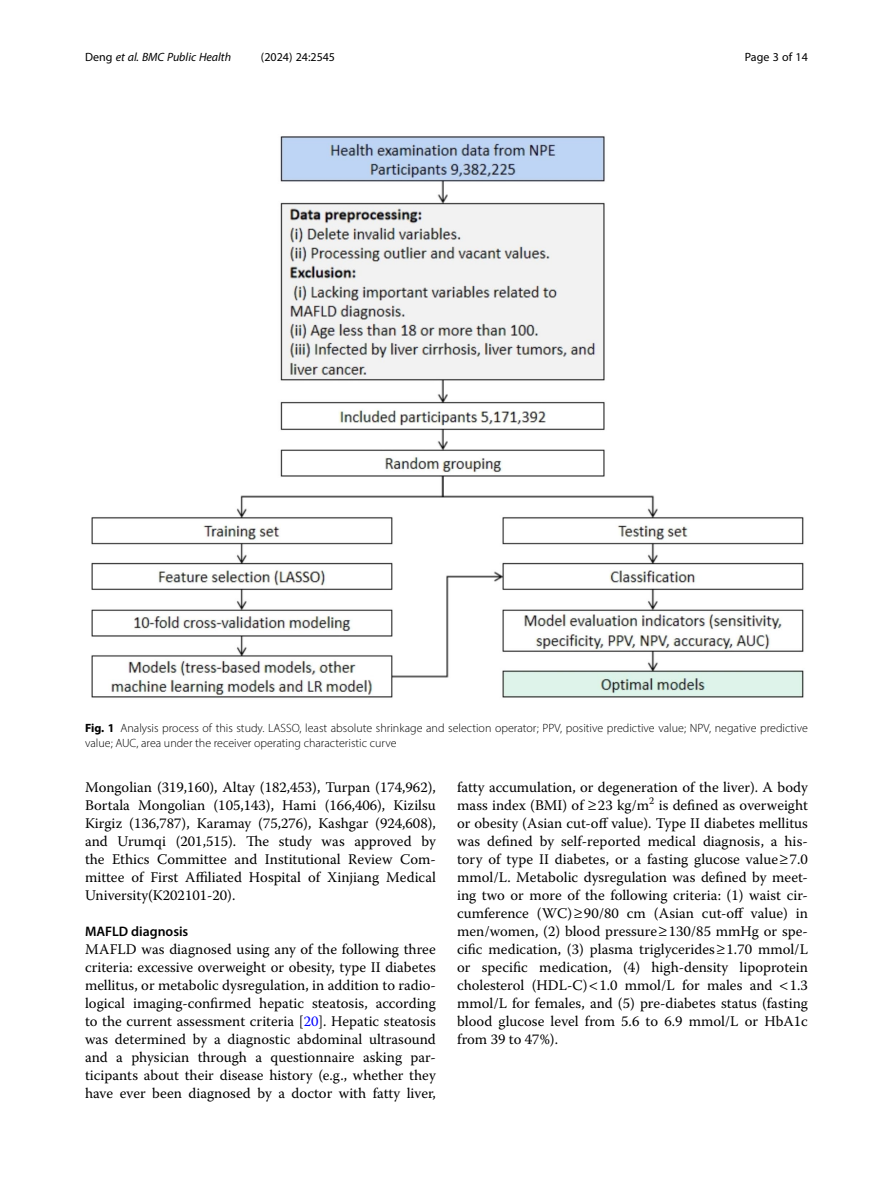
<style>
.page{position:relative;width:893px;height:1191px;background:#fff}
.page>*{position:absolute;margin:0;border:0;box-sizing:border-box;transform-origin:0 0}
.Body_Text{font:14.7px/18px "Warnock Pro";color:#000;text-align:justify}
.Head_2{font:600 13.8px "Myriad Pro";color:#000}
.Figure_Caption{font:300 12px/15px "Myriad Pro";color:#000}
.t1{font:italic 12px "Myriad Pro";color:#000}
.t2{font:12px "Myriad Pro";color:#000}
.s1{font-style:normal}
.s2{font-weight:700}
.s3{color:#00f}
</style>
<div class="page">
<img style="left:91px;top:136px;width:713px;height:562px">
<p class="t1" style="left:85px;top:50px;width:148px"><span class="s1">Deng</span> et al. BMC Public Health</p>
<p class="t2" style="left:261px;top:50px;width:76px">(2024) 24:2545</p>
<p class="t2" style="left:745px;top:50px;width:65px">Page 3 of 14</p>
<p class="Figure_Caption" style="left:85px;top:720px;width:724px"><span class="s2">Fig. 1</span> Analysis process of this study. LASSO, least absolute shrinkage and selection operator; PPV, positive predictive value; NPV, negative predictive value; AUC, area under the receiver operating characteristic curve</p>
<p class="Body_Text" style="left:85px;top:778px;width:352px">Mongolian (319,160), Altay (182,453), Turpan (174,962), Bortala Mongolian (105,143), Hami (166,406), Kizilsu Kirgiz (136,787), Karamay (75,276), Kashgar (924,608), and Urumqi (201,515). The study was approved by the Ethics Committee and Institutional Review Com&shy;mittee of First Affiliated Hospital of Xinjiang Medical University(K202101-20).</p>
<p class="Head_2" style="left:85px;top:923px;width:105px">MAFLD diagnosis</p>
<p class="Body_Text" style="left:85px;top:940px;width:352px">MAFLD was diagnosed using any of the following three criteria: excessive overweight or obesity, type II diabetes mellitus, or metabolic dysregulation, in addition to radio&shy;logical imaging-confirmed hepatic steatosis, according to the current assessment criteria [<span class="s3">20</span>]. Hepatic steatosis was determined by a diagnostic abdominal ultrasound and a physician through a questionnaire asking par&shy;ticipants about their disease history (e.g., whether they have ever been diagnosed by a doctor with fatty liver,</p>
<p class="Body_Text" style="left:457px;top:778px;width:352px">fatty accumulation, or degeneration of the liver). A body mass index (BMI) of ≥23 kg/m<sup>2</sup> is defined as overweight or obesity (Asian cut-off value). Type II diabetes mellitus was defined by self-reported medical diagnosis, a his&shy;tory of type II diabetes, or a fasting glucose value≥7.0 mmol/L. Metabolic dysregulation was defined by meet&shy;ing two or more of the following criteria: (1) waist cir&shy;cumference (WC)≥90/80 cm (Asian cut-off value) in men/women, (2) blood pressure≥130/85 mmHg or spe&shy;cific medication, (3) plasma triglycerides≥1.70 mmol/L or specific medication, (4) high-density lipoprotein cholesterol (HDL-C) 1.0 mmol/L for males and 1.3 mmol/L for females, and (5) pre-diabetes status (fasting blood glucose level from 5.6 to 6.9 mmol/L or HbA1c from 39 to 47%).</p>
</div>
